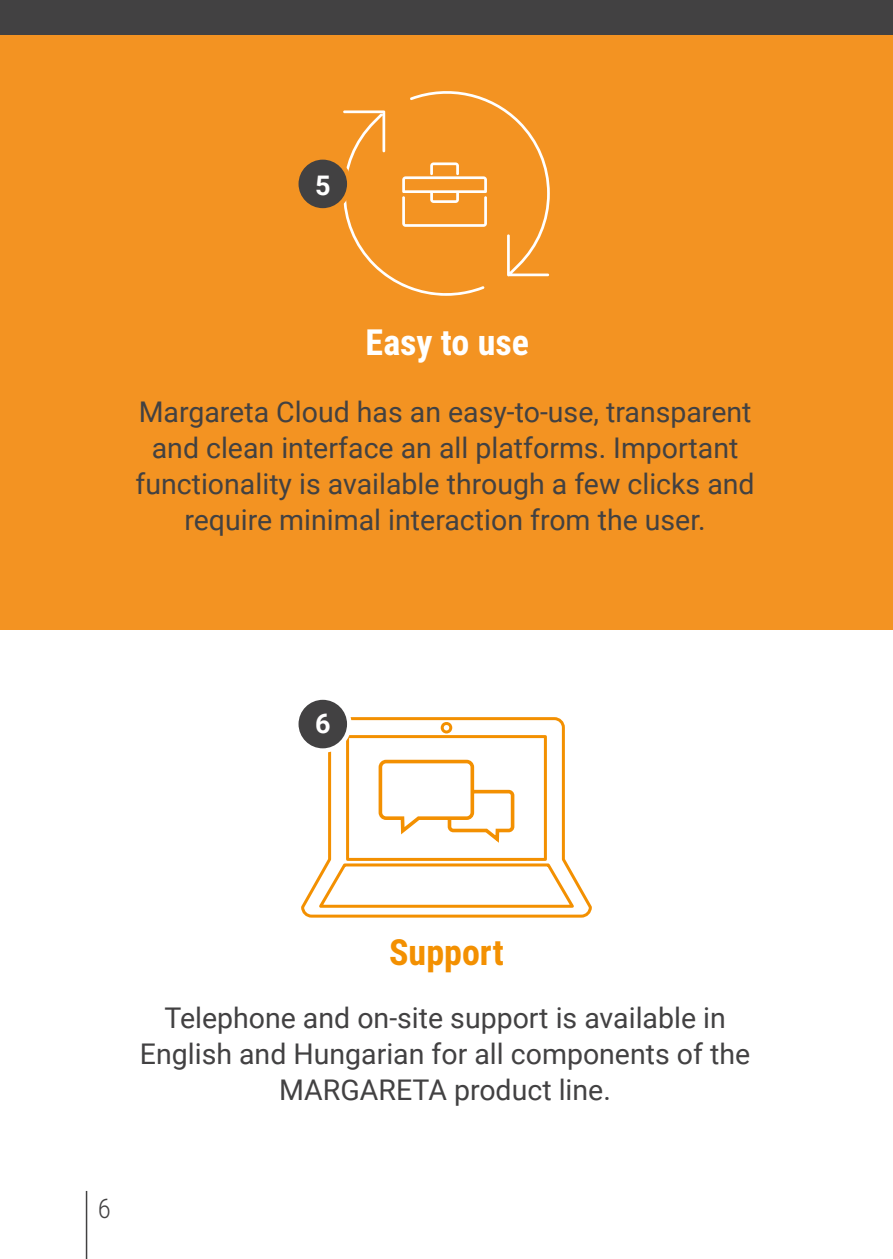
<style>
.page{position:relative;width:893px;height:1259px;background:#fff}
.page>*{position:absolute;margin:0;border:0;box-sizing:border-box;transform-origin:0 0}
.t1{font:700 36px "Roboto Condensed";color:#fff}
.t2{font:700 36px "Roboto Condensed";color:#f39001}
.t3{font:28.5px/36px "Roboto";color:#424142;text-align:center}
.t4{font:700 27px "Roboto";color:#fff}
.t5{font:300 27px "Roboto Condensed";color:#424142}
</style>
<div class="page">
<div style="left:0;top:0;width:893px;height:629px;background:#f39322"></div>
<div style="left:0;top:0;width:893px;height:34px;background:#424142"></div>
<svg style="left:343px;top:91px;width:207px;height:205px"></svg>
<svg style="left:301px;top:717px;width:291px;height:201px"></svg>
<svg style="left:377px;top:758px;width:138px;height:87px"></svg>
<hr style="left:892px;top:629px;width:1px;height:51px;background:#f39322">
<hr style="left:892px;top:689px;width:1px;height:51px;background:#f39322">
<hr style="left:892px;top:749px;width:1px;height:51px;background:#f39322">
<hr style="left:892px;top:809px;width:1px;height:51px;background:#f39322">
<hr style="left:892px;top:869px;width:1px;height:51px;background:#f39322">
<hr style="left:892px;top:929px;width:1px;height:51px;background:#f39322">
<hr style="left:892px;top:989px;width:1px;height:51px;background:#f39322">
<div style="left:296px;top:157px;width:53px;height:53px;background:#424142;border-radius:50%"></div>
<div style="left:294px;top:155px;width:58px;height:58px;border:4px solid #f39322;border-radius:50%"></div>
<div style="left:296px;top:697px;width:53px;height:53px;background:#424142;border-radius:50%"></div>
<div style="left:294px;top:695px;width:58px;height:58px;border:4px solid #fff;border-radius:50%"></div>
<hr style="left:86px;top:1191px;width:1px;height:68px;background:#424142">
<p class="t4" style="left:315px;top:166px;width:17px">5</p>
<p class="t1" style="left:366px;top:316px;width:165px">Easy to use</p>
<p class="t3" style="left:136px;top:393px;width:621px">Margareta Cloud has an easy-to-use, transparent and clean interface an all platforms. Important functionality is available through a few clicks and require minimal interaction from the user.</p>
<p class="t4" style="left:315px;top:704px;width:17px">6</p>
<p class="t2" style="left:389px;top:926px;width:116px">Support</p>
<p class="t3" style="left:140px;top:999px;width:612px">Telephone and on-site support is available in<br>English and Hungarian for all components of the<br>MARGARETA product line.</p>
<p class="t5" style="left:98px;top:1189px;width:15px">6</p>
</div>
